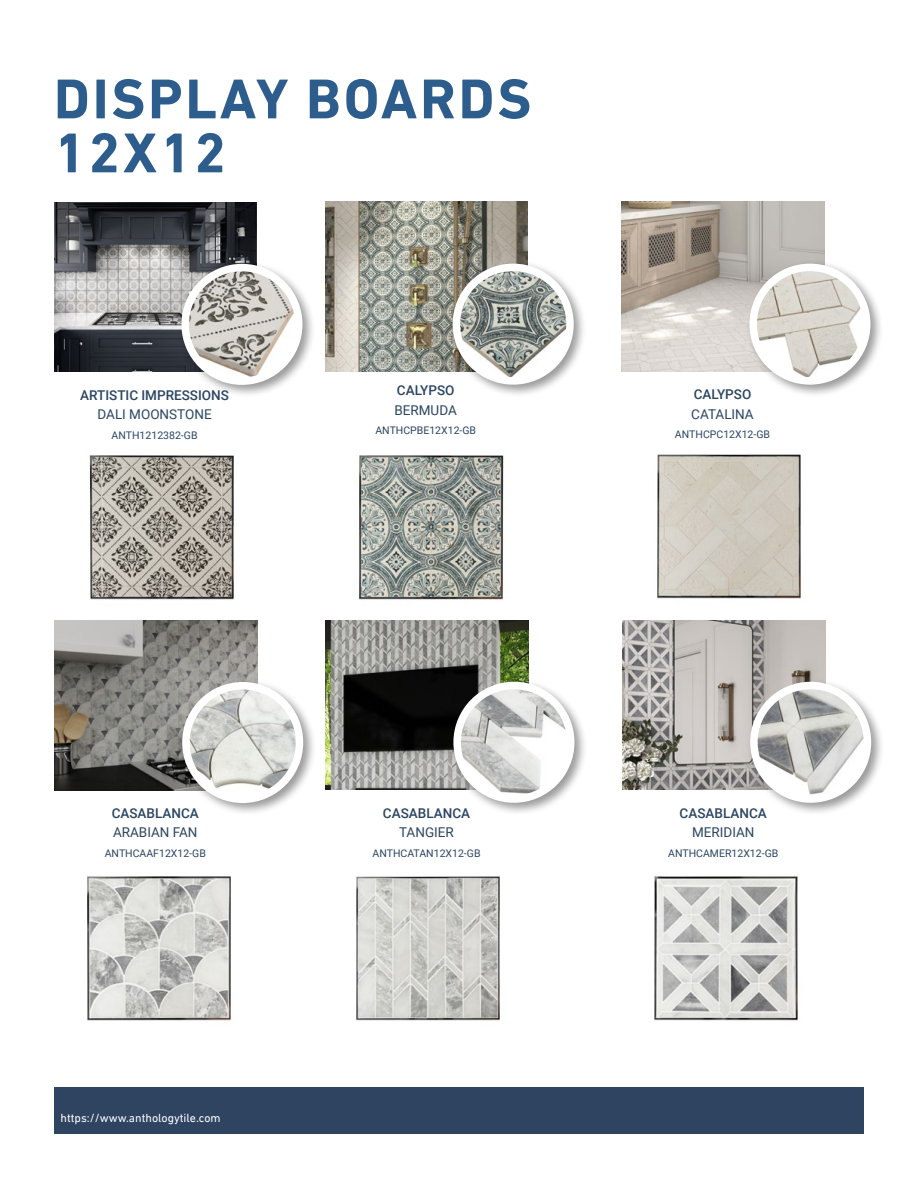
<style>
.page{position:relative;width:918px;height:1188px;background:#fff}
.page>*{position:absolute;margin:0;border:0;box-sizing:border-box;transform-origin:0 0}
.t1{font:700 57px/54px "DIN Next LT Pro";letter-spacing:.05em;color:#2d5d8d}
.t2{font:500 13.5px "Roboto";color:#2b4562}
.t3{font:13.5px "Roboto";color:#2b4562}
.t4{font:12px "DIN Next LT Pro";color:#fff}
.t5{font:10.5px "Roboto";color:#2b4562}
</style>
<div class="page">
<div style="left:54px;top:1088px;width:810px;height:46px;background:#2e4461"></div>
<img style="left:54px;top:202px;width:203px;height:170px">
<div style="left:178px;top:260px;width:138px;height:138px;background:#000;opacity:.4"></div>
<img style="left:185px;top:268px;width:111px;height:113px">
<div style="left:181px;top:264px;width:121px;height:121px;border:8px solid #fff;border-radius:50%"></div>
<img style="left:89px;top:455px;width:145px;height:145px">
<img style="left:55px;top:620px;width:202px;height:170px">
<div style="left:178px;top:678px;width:138px;height:138px;background:#000;opacity:.4"></div>
<img style="left:186px;top:687px;width:112px;height:112px">
<div style="left:182px;top:682px;width:121px;height:121px;border:8px solid #fff;border-radius:50%"></div>
<img style="left:325px;top:202px;width:203px;height:170px">
<div style="left:449px;top:260px;width:138px;height:138px;background:#000;opacity:.4"></div>
<img style="left:456px;top:267px;width:113px;height:112px">
<div style="left:453px;top:264px;width:121px;height:121px;border:8px solid #fff;border-radius:50%"></div>
<img style="left:326px;top:620px;width:203px;height:170px">
<div style="left:449px;top:678px;width:138px;height:138px;background:#000;opacity:.4"></div>
<img style="left:457px;top:685px;width:113px;height:112px">
<div style="left:453px;top:682px;width:121px;height:121px;border:8px solid #fff;border-radius:50%"></div>
<img style="left:622px;top:202px;width:203px;height:170px">
<div style="left:746px;top:260px;width:138px;height:138px;background:#000;opacity:.4"></div>
<img style="left:753px;top:267px;width:113px;height:112px">
<div style="left:749px;top:264px;width:121px;height:121px;border:8px solid #fff;border-radius:50%"></div>
<img style="left:623px;top:620px;width:202px;height:170px">
<div style="left:746px;top:678px;width:138px;height:138px;background:#000;opacity:.4"></div>
<img style="left:754px;top:685px;width:112px;height:112px">
<div style="left:750px;top:682px;width:121px;height:121px;border:8px solid #fff;border-radius:50%"></div>
<img style="left:359px;top:455px;width:145px;height:145px">
<img style="left:657px;top:454px;width:145px;height:145px">
<img style="left:87px;top:876px;width:144px;height:145px">
<img style="left:356px;top:876px;width:144px;height:145px">
<img style="left:654px;top:876px;width:144px;height:145px">
<h1 class="t1" style="left:54px;top:72px;width:479px">DISPLAY BOARDS<br>12X12</h1>
<p class="t2" style="left:80px;top:385px;width:150px">ARTISTIC IMPRESSIONS</p>
<p class="t3" style="left:97px;top:405px;width:116px">DALI MOONSTONE</p>
<p class="t5" style="left:112px;top:428px;width:87px">ANTH1212382-GB</p>
<p class="t2" style="left:397px;top:381px;width:59px">CALYPSO</p>
<p class="t3" style="left:394px;top:401px;width:64px">BERMUDA</p>
<p class="t5" style="left:375px;top:423px;width:102px">ANTHCPBE12X12-GB</p>
<p class="t2" style="left:694px;top:385px;width:59px">CALYPSO</p>
<p class="t3" style="left:691px;top:405px;width:64px">CATALINA</p>
<p class="t5" style="left:675px;top:427px;width:97px">ANTHCPC12X12-GB</p>
<p class="t2" style="left:112px;top:804px;width:89px">CASABLANCA</p>
<p class="t3" style="left:113px;top:823px;width:86px">ARABIAN FAN</p>
<p class="t5" style="left:105px;top:846px;width:103px">ANTHCAAF12X12-GB</p>
<p class="t4" style="left:60px;top:1111px;width:162px">https://www.anthologytile.com</p>
<p class="t2" style="left:383px;top:803px;width:89px">CASABLANCA</p>
<p class="t3" style="left:399px;top:823px;width:56px">TANGIER</p>
<p class="t5" style="left:372px;top:845px;width:110px">ANTHCATAN12X12-GB</p>
<p class="t2" style="left:680px;top:803px;width:89px">CASABLANCA</p>
<p class="t3" style="left:692px;top:823px;width:64px">MERIDIAN</p>
<p class="t5" style="left:668px;top:845px;width:112px">ANTHCAMER12X12-GB</p>
</div>
